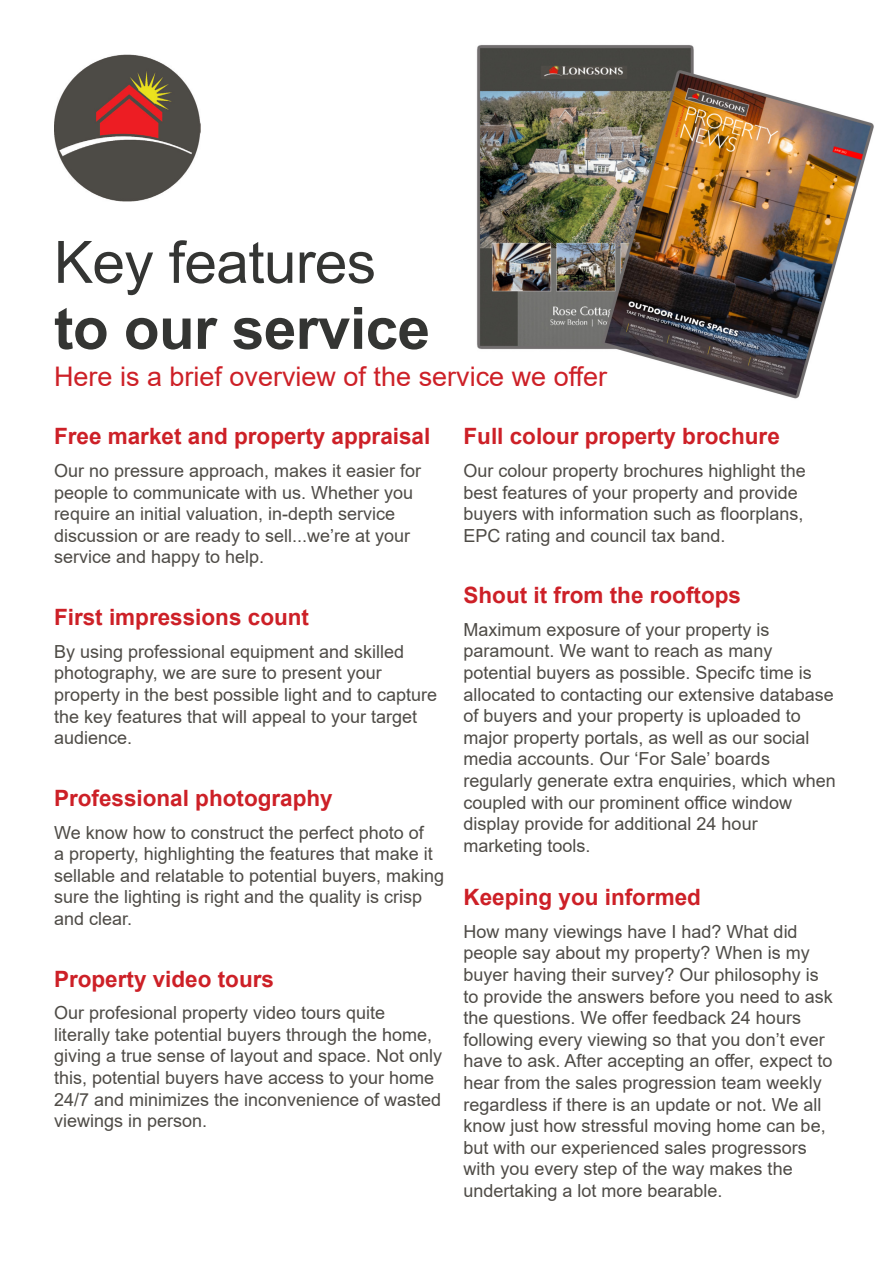
<style>
.page{position:relative;width:893px;height:1263px;background:#fff}
.page>*{position:absolute;margin:0;border:0;box-sizing:border-box;transform-origin:0 0}
.t1{font:700 58.5px "Arial";letter-spacing:-.01em;color:#343533}
.t2{font:58.5px "Arial";letter-spacing:-.01em;color:#343533}
.t3{font:27px "Arial";color:#cd2027}
.t4{font:700 22.5px "Arial";color:#cd2027}
.t5{font:18px/21.6px "Arial";color:#4e4b46}
</style>
<div class="page">
<img style="left:54px;top:54px;width:147px;height:147px">
<img style="left:477px;top:45px;width:397px;height:354px">
<p class="t2" style="left:54px;top:222px;width:323px">Key features</p>
<p class="t1" style="left:54px;top:287px;width:378px">to our service</p>
<p class="t3" style="left:54px;top:358px;width:555px">Here is a brief overview of the service we offer</p>
<p class="t4" style="left:54px;top:421px;width:378px">Free market and property appraisal</p>
<p class="t5" style="left:54px;top:460px;width:369px">Our no pressure approach, makes it easier for people to communicate with us. Whether you</p>
<p class="t5" style="left:54px;top:503px;width:343px">require an initial valuation, in-depth service</p>
<p class="t5" style="left:54px;top:525px;width:358px">discussion or are ready to sell...we’re at your service and happy to help.</p>
<p class="t4" style="left:54px;top:601px;width:257px">First impressions count</p>
<p class="t5" style="left:54px;top:640px;width:352px">By using professional equipment and skilled</p>
<p class="t5" style="left:54px;top:662px;width:329px">photography, we are sure to present your</p>
<p class="t5" style="left:54px;top:684px;width:385px">property in the best possible light and to capture the key features that will appeal to your target audience.</p>
<p class="t4" style="left:54px;top:782px;width:280px">Professional photography</p>
<p class="t5" style="left:54px;top:821px;width:392px">We know how to construct the perfect photo of<br>a property, highlighting the features that make it sellable and relatable to potential buyers, making sure the lighting is right and the quality is crisp and clear.</p>
<p class="t4" style="left:54px;top:963px;width:222px">Property video tours</p>
<p class="t5" style="left:54px;top:1002px;width:333px">Our profesional property video tours quite</p>
<p class="t5" style="left:54px;top:1023px;width:390px">literally take potential buyers through the home, giving a true sense of layout and space. Not only this, potential buyers have access to your home 24/7 and minimizes the inconvenience of wasted viewings in person.</p>
<p class="t4" style="left:463px;top:421px;width:318px">Full colour property brochure</p>
<p class="t5" style="left:463px;top:460px;width:344px">Our colour property brochures highlight the best features of your property and provide</p>
<p class="t5" style="left:463px;top:503px;width:342px">buyers with information such as floorplans,<br>EPC rating and council tax band.</p>
<p class="t4" style="left:463px;top:579px;width:279px">Shout it from the rooftops</p>
<p class="t5" style="left:463px;top:618px;width:308px">Maximum exposure of your property is</p>
<p class="t5" style="left:463px;top:640px;width:310px">paramount. We want to reach as many</p>
<p class="t5" style="left:463px;top:662px;width:350px">potential buyers as possible. Specifc time is</p>
<p class="t5" style="left:463px;top:683px;width:372px">allocated to contacting our extensive database of buyers and your property is uploaded to</p>
<p class="t5" style="left:463px;top:726px;width:348px">major property portals, as well as our social media accounts. Our ‘For Sale’ boards</p>
<p class="t5" style="left:463px;top:770px;width:374px">regularly generate extra enquiries, which when coupled with our prominent office window</p>
<p class="t5" style="left:463px;top:813px;width:296px">display provide for additional 24 hour</p>
<p class="t5" style="left:463px;top:834px;width:129px">marketing tools.</p>
<p class="t4" style="left:463px;top:881px;width:239px">Keeping you informed</p>
<p class="t5" style="left:463px;top:920px;width:371px">How many viewings have I had? What did people say about my property? When is my buyer having their survey? Our philosophy is to provide the answers before you need to ask the questions. We offer feedback 24 hours following every viewing so that you don’t ever have to ask. After accepting an offer, expect to hear from the sales progression team weekly regardless if there is an update or not. We all know just how stressful moving home can be, but with our experienced sales progressors with you every step of the way makes the</p>
<p class="t5" style="left:463px;top:1180px;width:261px">undertaking a lot more bearable.</p>
</div>
